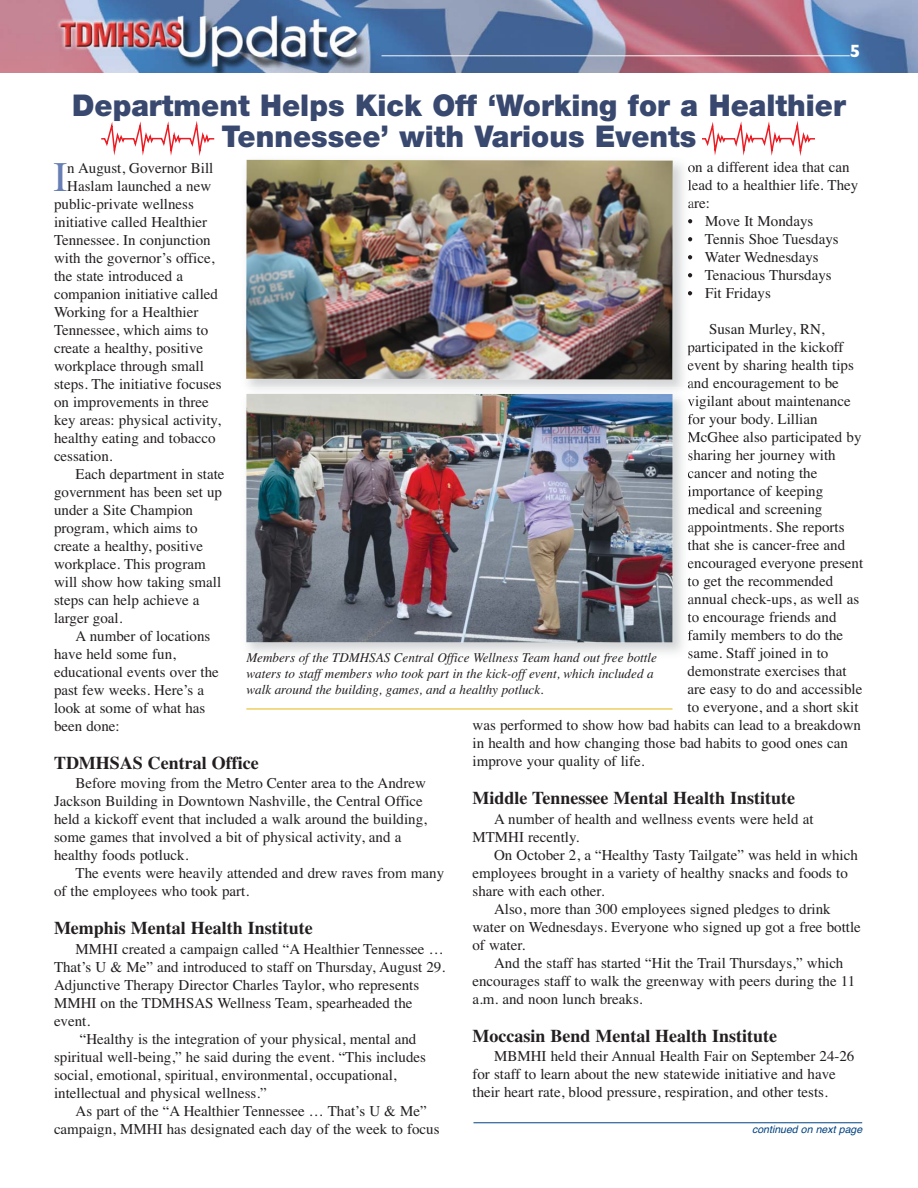
<style>
.page{position:relative;width:918px;height:1188px;background:#fff}
.page>*{position:absolute;margin:0;border:0;box-sizing:border-box;transform-origin:0 0}
.t1{font:42.15px "Times";color:#687fb5}
.t2{font:900 30px/31.5px "Helvetica Neue";color:#38486f;text-align:center;scale:.96 1}
.t3{font:700 18px "Times";color:#231f20}
.t4{font:700 18px "Gill Sans";color:#fff}
.t5{font:15px/18px "Times";color:#231f20}
.t6{font:italic 13.5px/16.2px "Times";color:#231f20}
.t7{font:italic 10.5px "Helvetica";color:#004280}
</style>
<div class="page">
<img style="left:0;top:0;width:918px;height:73px">
<svg style="left:101px;top:121px;width:114px;height:35px"></svg>
<svg style="left:702px;top:121px;width:113px;height:35px"></svg>
<svg style="left:688px;top:165px;width:5px;height:7px"></svg>
<svg style="left:688px;top:180px;width:3px;height:10px"></svg>
<svg style="left:688px;top:201px;width:4px;height:7px"></svg>
<svg style="left:688px;top:219px;width:4px;height:5px"></svg>
<svg style="left:688px;top:237px;width:4px;height:5px"></svg>
<svg style="left:688px;top:255px;width:4px;height:5px"></svg>
<svg style="left:688px;top:273px;width:4px;height:5px"></svg>
<svg style="left:688px;top:291px;width:4px;height:5px"></svg>
<img style="left:246px;top:160px;width:427px;height:220px">
<svg style="left:688px;top:399px;width:4px;height:43px"></svg>
<svg style="left:688px;top:453px;width:4px;height:8px"></svg>
<svg style="left:688px;top:471px;width:4px;height:7px"></svg>
<svg style="left:688px;top:486px;width:4px;height:28px"></svg>
<svg style="left:688px;top:525px;width:4px;height:25px"></svg>
<svg style="left:688px;top:561px;width:4px;height:43px"></svg>
<svg style="left:688px;top:614px;width:4px;height:8px"></svg>
<svg style="left:688px;top:630px;width:4px;height:28px"></svg>
<div style="left:247px;top:387px;width:444px;height:12px;background:#f5f6f6"></div>
<svg style="left:687px;top:345px;width:6px;height:43px"></svg>
<img style="left:246px;top:394px;width:427px;height:248px">
<hr style="left:246px;top:709px;width:427px;height:1px;background:#e7b513">
<hr style="left:473px;top:1122px;width:389px;height:1px;background:#004280">
<p class="t4" style="left:382px;top:42px;width:480px">____________________________________________________5</p>
<h2 class="t2" style="left:72px;top:92px;width:807px">Department Helps Kick Off ‘Working for a Healthier<br>Tennessee’ with Various Events</h2>
<p class="t5" style="left:688px;top:160px;width:172px">on a different idea that can lead to a healthier life. They are:</p>
<p class="t5" style="left:688px;top:214px;width:127px">• Move It Mondays</p>
<p class="t5" style="left:688px;top:232px;width:153px">• Tennis Shoe Tuesdays</p>
<p class="t5" style="left:688px;top:250px;width:133px">• Water Wednesdays</p>
<p class="t5" style="left:688px;top:268px;width:146px">• Tenacious Thursdays</p>
<p class="t5" style="left:687px;top:286px;width:85px">• Fit Fridays</p>
<p class="t5" style="left:709px;top:322px;width:117px">Susan Murley, RN,</p>
<p class="t5" style="left:687px;top:340px;width:158px">participated in the kickoff</p>
<p class="t5" style="left:687px;top:358px;width:168px">event by sharing health tips</p>
<p class="t5" style="left:687px;top:376px;width:153px">and encouragement to be</p>
<p class="t5" style="left:688px;top:394px;width:165px">vigilant about maintenance</p>
<p class="t5" style="left:688px;top:412px;width:132px">for your body. Lillian</p>
<p class="t5" style="left:688px;top:430px;width:176px">McGhee also participated by</p>
<p class="t5" style="left:688px;top:448px;width:150px">sharing her journey with</p>
<p class="t5" style="left:688px;top:466px;width:131px">cancer and noting the</p>
<p class="t5" style="left:688px;top:484px;width:137px">importance of keeping</p>
<p class="t5" style="left:688px;top:502px;width:136px">medical and screening</p>
<p class="t5" style="left:688px;top:520px;width:158px">appointments. She reports</p>
<p class="t5" style="left:688px;top:538px;width:159px">that she is cancer-free and</p>
<p class="t5" style="left:688px;top:556px;width:177px">encouraged everyone present</p>
<p class="t5" style="left:688px;top:574px;width:147px">to get the recommended</p>
<p class="t5" style="left:688px;top:592px;width:173px">annual check-ups, as well as</p>
<p class="t5" style="left:688px;top:610px;width:150px">to encourage friends and</p>
<p class="t5" style="left:688px;top:628px;width:157px">family members to do the</p>
<p class="t5" style="left:688px;top:646px;width:142px">same. Staff joined in to</p>
<p class="t5" style="left:688px;top:664px;width:161px">demonstrate exercises that</p>
<p class="t5" style="left:688px;top:682px;width:176px">are easy to do and accessible</p>
<p class="t5" style="left:688px;top:700px;width:173px">to everyone, and a short skit</p>
<p class="t5" style="left:473px;top:718px;width:390px">was performed to show how bad habits can lead to a breakdown</p>
<p class="t5" style="left:473px;top:736px;width:377px">in health and how changing those bad habits to good ones can</p>
<p class="t5" style="left:473px;top:754px;width:173px">improve your quality of life.</p>
<p class="t3" style="left:472px;top:792px;width:324px">Middle Tennessee Mental Health Institute</p>
<p class="t5" style="left:472px;top:811px;width:343px;text-indent:22px">A number of health and wellness events were held at<br>MTMHI recently.</p>
<p class="t5" style="left:494px;top:847px;width:365px">On October 2, a “Healthy Tasty Tailgate” was held in which</p>
<p class="t5" style="left:472px;top:865px;width:377px">employees brought in a variety of healthy snacks and foods to</p>
<p class="t5" style="left:472px;top:883px;width:133px">share with each other.</p>
<p class="t5" style="left:494px;top:901px;width:338px">Also, more than 300 employees signed pledges to drink</p>
<p class="t5" style="left:472px;top:919px;width:390px">water on Wednesdays. Everyone who signed up got a free bottle</p>
<p class="t5" style="left:472px;top:937px;width:54px">of water.</p>
<p class="t5" style="left:494px;top:955px;width:351px">And the staff has started “Hit the Trail Thursdays,” which</p>
<p class="t5" style="left:472px;top:973px;width:384px">encourages staff to walk the greenway with peers during the 11</p>
<p class="t5" style="left:472px;top:991px;width:172px">a.m. and noon lunch breaks.</p>
<p class="t3" style="left:472px;top:1029px;width:306px">Moccasin Bend Mental Health Institute</p>
<p class="t5" style="left:472px;top:1049px;width:383px;text-indent:22px">MBMHI held their Annual Health Fair on September 24-26 for staff to learn about the new statewide initiative and have their heart rate, blood pressure, respiration, and other tests.</p>
<h1 class="t1" style="left:53px;top:161px;width:16px">I</h1>
<p class="t5" style="left:67px;top:160px;width:148px">n August, Governor Bill</p>
<p class="t5" style="left:67px;top:178px;width:146px">Haslam launched a new</p>
<p class="t5" style="left:54px;top:196px;width:141px">public-private wellness</p>
<p class="t5" style="left:54px;top:214px;width:155px">initiative called Healthier</p>
<p class="t5" style="left:54px;top:232px;width:158px">Tennessee. In conjunction</p>
<p class="t5" style="left:54px;top:250px;width:162px">with the governor’s office,</p>
<p class="t5" style="left:54px;top:268px;width:131px">the state introduced a</p>
<p class="t5" style="left:54px;top:286px;width:166px">companion initiative called</p>
<p class="t5" style="left:54px;top:304px;width:146px">Working for a Healthier</p>
<p class="t5" style="left:54px;top:322px;width:156px">Tennessee, which aims to</p>
<p class="t5" style="left:54px;top:340px;width:151px">create a healthy, positive</p>
<p class="t5" style="left:54px;top:358px;width:151px">workplace through small</p>
<p class="t5" style="left:54px;top:376px;width:169px">steps. The initiative focuses</p>
<p class="t5" style="left:54px;top:394px;width:156px">on improvements in three</p>
<p class="t5" style="left:54px;top:412px;width:168px">key areas: physical activity,</p>
<p class="t5" style="left:54px;top:430px;width:163px">healthy eating and tobacco</p>
<p class="t5" style="left:54px;top:448px;width:60px">cessation.</p>
<p class="t5" style="left:76px;top:466px;width:151px">Each department in state</p>
<p class="t5" style="left:54px;top:484px;width:170px">government has been set up</p>
<p class="t5" style="left:54px;top:502px;width:141px">under a Site Champion</p>
<p class="t5" style="left:54px;top:520px;width:145px">program, which aims to</p>
<p class="t5" style="left:54px;top:538px;width:151px">create a healthy, positive</p>
<p class="t5" style="left:54px;top:556px;width:153px">workplace. This program</p>
<p class="t5" style="left:54px;top:574px;width:169px">will show how taking small</p>
<p class="t5" style="left:54px;top:592px;width:147px">steps can help achieve a</p>
<p class="t5" style="left:54px;top:610px;width:70px">larger goal.</p>
<p class="t5" style="left:76px;top:628px;width:136px">A number of locations</p>
<p class="t5" style="left:54px;top:646px;width:123px">have held some fun,</p>
<p class="t5" style="left:54px;top:664px;width:166px">educational events over the</p>
<p class="t5" style="left:54px;top:682px;width:152px">past few weeks. Here’s a</p>
<p class="t5" style="left:54px;top:700px;width:153px">look at some of what has</p>
<p class="t5" style="left:54px;top:718px;width:67px">been done:</p>
<p class="t3" style="left:54px;top:756px;width:206px">TDMHSAS Central Office</p>
<p class="t5" style="left:54px;top:776px;width:375px;text-indent:22px">Before moving from the Metro Center area to the Andrew Jackson Building in Downtown Nashville, the Central Office held a kickoff event that included a walk around the building, some games that involved a bit of physical activity, and a healthy foods potluck.</p>
<p class="t5" style="left:54px;top:866px;width:392px;text-indent:22px">The events were heavily attended and drew raves from many of the employees who took part.</p>
<p class="t3" style="left:54px;top:922px;width:260px">Memphis Mental Health Institute</p>
<p class="t5" style="left:76px;top:941px;width:370px">MMHI created a campaign called “A Healthier Tennessee …</p>
<p class="t5" style="left:54px;top:959px;width:393px">That’s U &amp; Me” and introduced to staff on Thursday, August 29.</p>
<p class="t5" style="left:54px;top:977px;width:367px">Adjunctive Therapy Director Charles Taylor, who represents</p>
<p class="t5" style="left:54px;top:995px;width:360px">MMHI on the TDMHSAS Wellness Team, spearheaded the</p>
<p class="t5" style="left:54px;top:1013px;width:38px">event.</p>
<p class="t5" style="left:80px;top:1031px;width:338px">“Healthy is the integration of your physical, mental and</p>
<p class="t5" style="left:54px;top:1049px;width:374px">spiritual well-being,” he said during the event. “This includes</p>
<p class="t5" style="left:54px;top:1067px;width:344px">social, emotional, spiritual, environmental, occupational,</p>
<p class="t5" style="left:54px;top:1085px;width:214px">intellectual and physical wellness.”</p>
<p class="t5" style="left:76px;top:1103px;width:353px">As part of the “A Healthier Tennessee … That’s U &amp; Me”</p>
<p class="t5" style="left:54px;top:1121px;width:387px">campaign, MMHI has designated each day of the week to focus</p>
<p class="t6" style="left:246px;top:651px;width:412px">Members of the TDMHSAS Central Office Wellness Team hand out free bottle waters to staff members who took part in the kick-off event, which included a walk around the building, games, and a healthy potluck.</p>
<p class="t7" style="left:752px;top:1126px;width:111px">continued on next page</p>
</div>
